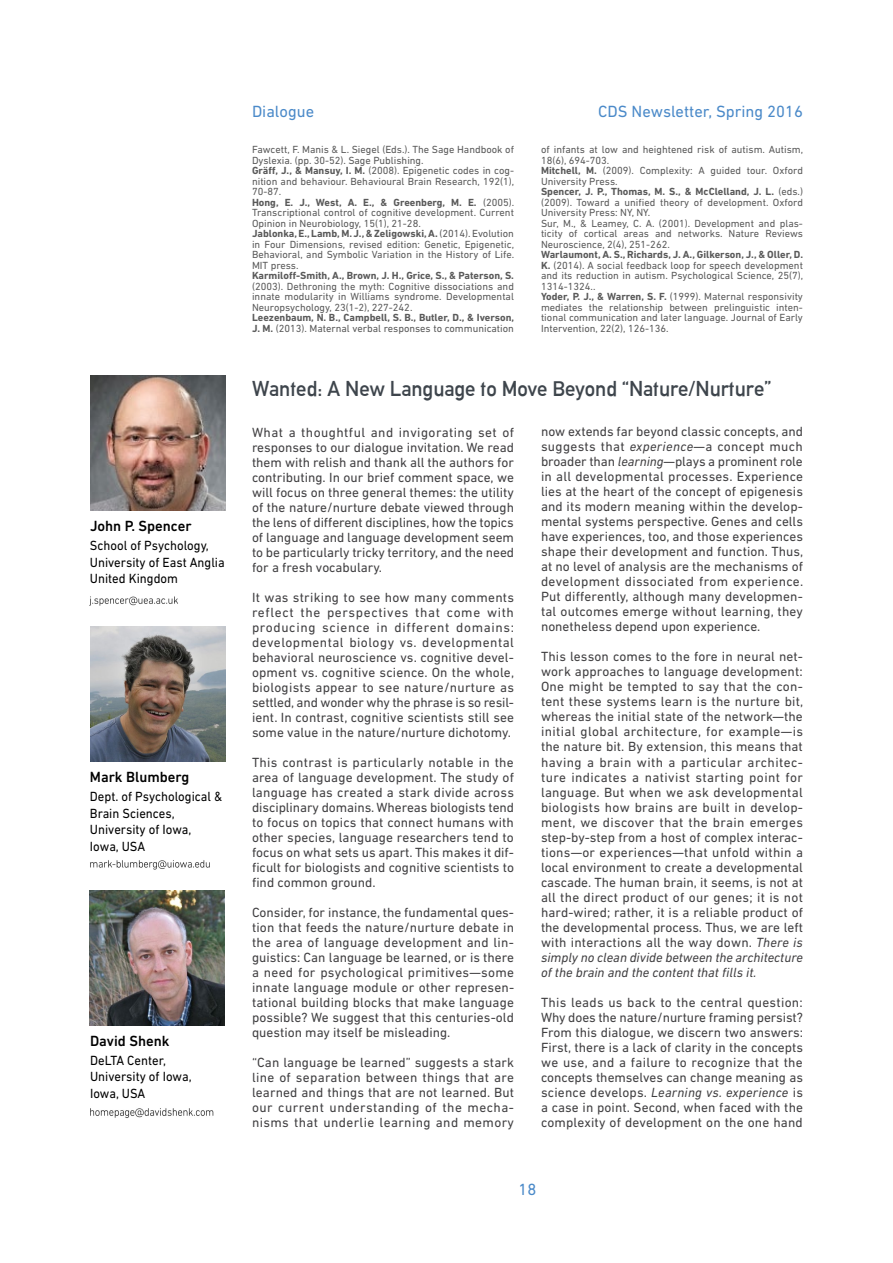
<style>
.page{position:relative;width:893px;height:1263px;background:#fff}
.page>*{position:absolute;margin:0;border:0;box-sizing:border-box;transform-origin:0 0}
.t1{font:21px "Alte DIN1451 Mittelschrift";color:#3e454c}
.t2{font:16.5px "DIN Next LT Pro";color:#4b8ac9}
.t3{font:500 15px "DIN Next LT Pro";color:#000}
.t4{font:13.5px/15px "DIN Next LT Pro";color:#414042;text-align:justify}
.t5{font:13.5px/16.5px "DIN Next LT Pro";color:#000;scale:.95 1}
.t6{font:10.5px/10.5px "DIN Next LT Pro";color:#5a5a5a}
.t7{font:700 10.5px/10.5px "DIN Next LT Pro";color:#5a5a5a}
.s1{font-weight:700}
.s2{font-weight:400}
.s3{font-style:italic}
</style>
<div class="page">
<img style="left:90px;top:376px;width:135px;height:135px">
<img style="left:90px;top:596px;width:88px;height:10px">
<img style="left:90px;top:626px;width:135px;height:135px">
<img style="left:90px;top:860px;width:120px;height:10px">
<img style="left:90px;top:890px;width:135px;height:135px">
<img style="left:90px;top:1108px;width:124px;height:10px">
<p class="t3" style="left:90px;top:517px;width:103px">John P. Spencer</p>
<p class="t5" style="left:90px;top:537px;width:143px">School of Psychology,<br>University of East Anglia<br>United Kingdom</p>
<p class="t3" style="left:90px;top:768px;width:101px">Mark Blumberg</p>
<p class="t5" style="left:90px;top:788px;width:141px">Dept. of Psychological &amp;<br>Brain Sciences,<br>University of Iowa,<br>Iowa, USA</p>
<p class="t3" style="left:90px;top:1032px;width:81px">David Shenk</p>
<p class="t5" style="left:90px;top:1052px;width:108px">DeLTA Center,<br>University of Iowa,<br>Iowa, USA</p>
<p class="t2" style="left:252px;top:102px;width:64px">Dialogue</p>
<p class="t2" style="left:598px;top:102px;width:206px">CDS Newsletter, Spring 2016</p>
<p class="t6" style="left:252px;top:144px;width:264px">Fawcett, F. Manis &amp; L. Siegel (Eds.). The Sage Handbook of Dyslexia. (pp. 30-52). Sage Publishing.<br><span class="s1">Gräff, J., &amp; Mansuy, I. M.</span> (2008). Epigenetic codes in cog&shy;nition and behaviour. Behavioural Brain Research, 192(1), 70-87.<br><span class="s1">Hong, E. J., West, A. E., &amp; Greenberg, M. E.</span> (2005).<br>Transcriptional control of cognitive development. Current Opinion in Neurobiology, 15(1), 21-28.<br><span class="s1">Jablonka, E., Lamb, M. J., &amp; Zeligowski, A.</span> (2014). Evolution in Four Dimensions, revised edition: Genetic, Epigenetic, Behavioral, and Symbolic Variation in the History of Life.<br>MIT press.</p>
<p class="t7" style="left:252px;top:270px;width:263px">Karmiloff-Smith, A., Brown, J. H., Grice, S., &amp; Paterson, S.</p>
<p class="t6" style="left:252px;top:281px;width:263px;text-align:justify">(2003). Dethroning the myth: Cognitive dissociations and innate modularity in Williams syndrome. Developmental Neuropsychology, 23(1-2), 227-242.</p>
<p class="t7" style="left:252px;top:312px;width:264px">Leezenbaum, N. B., Campbell, S. B., Butler, D., &amp; Iverson,<br>J. M. <span class="s2">(2013). Maternal verbal responses to communication</span></p>
<p class="t6" style="left:541px;top:144px;width:264px">of infants at low and heightened risk of autism. Autism, 18(6), 694-703.<br><span class="s1">Mitchell, M.</span> (2009). Complexity: A guided tour. Oxford University Press.<br><span class="s1">Spencer, J. P., Thomas, M. S., &amp; McClelland, J. L.</span> (eds.) (2009). Toward a unified theory of development. Oxford University Press: NY, NY.<br>Sur, M., &amp; Leamey, C. A. (2001). Development and plas&shy;ticity of cortical areas and networks. Nature Reviews Neuroscience, 2(4), 251-262.</p>
<p class="t6" style="left:541px;top:249px;width:264px"><span class="s1">Warlaumont, A. S., Richards, J. A., Gilkerson, J., &amp; Oller, D.<br>K.</span> (2014). A social feedback loop for speech development and its reduction in autism. Psychological Science, 25(7), 1314-1324..<br><span class="s1">Yoder, P. J., &amp; Warren, S. F.</span> (1999). Maternal responsivity mediates the relationship between prelinguistic inten&shy;tional communication and later language. Journal of Early Intervention, 22(2), 126-136.</p>
<h1 class="t1" style="left:252px;top:375px;width:521px">Wanted: A New Language to Move Beyond “Nature/Nurture”</h1>
<p class="t4" style="left:252px;top:424px;width:264px">What a thoughtful and invigorating set of responses to our dialogue invitation. We read them with relish and thank all the authors for contributing. In our brief comment space, we will focus on three general themes: the utility of the nature/nurture debate viewed through the lens of different disciplines, how the topics of language and language development seem to be particularly tricky territory, and the need for a fresh vocabulary.</p>
<p class="t4" style="left:252px;top:589px;width:264px">It was striking to see how many comments reflect the perspectives that come with producing science in different domains: developmental biology vs. developmental behavioral neuroscience vs. cognitive devel&shy;opment vs. cognitive science. On the whole, biologists appear to see nature/nurture as settled, and wonder why the phrase is so resil&shy;ient. In contrast, cognitive scientists still see some value in the nature/nurture dichotomy.</p>
<p class="t4" style="left:252px;top:754px;width:264px">This contrast is particularly notable in the area of language development. The study of language has created a stark divide across disciplinary domains. Whereas biologists tend to focus on topics that connect humans with other species, language researchers tend to focus on what sets us apart. This makes it dif&shy;ficult for biologists and cognitive scientists to find common ground.</p>
<p class="t4" style="left:252px;top:904px;width:264px">Consider, for instance, the fundamental ques&shy;tion that feeds the nature/nurture debate in the area of language development and lin&shy;guistics: Can language be learned, or is there a need for psychological primitives—some innate language module or other represen&shy;tational building blocks that make language possible? We suggest that this centuries-old question may itself be misleading.</p>
<p class="t4" style="left:252px;top:1054px;width:264px">“Can language be learned” suggests a stark line of separation between things that are learned and things that are not learned. But our current understanding of the mecha&shy;nisms that underlie learning and memory</p>
<p class="t4" style="left:541px;top:424px;width:264px">now extends far beyond classic concepts, and suggests that <span class="s3">experience</span>—a concept much broader than <span class="s3">learning</span>—plays a prominent role in all developmental processes. Experience lies at the heart of the concept of epigenesis and its modern meaning within the develop&shy;mental systems perspective. Genes and cells have experiences, too, and those experiences shape their development and function. Thus, at no level of analysis are the mechanisms of development dissociated from experience.<br>Put differently, although many developmen&shy;tal outcomes emerge without learning, they nonetheless depend upon experience.</p>
<p class="t4" style="left:541px;top:649px;width:264px">This lesson comes to the fore in neural net&shy;work approaches to language development:<br>One might be tempted to say that the con&shy;tent these systems learn is the nurture bit, whereas the initial state of the network—the initial global architecture, for example—is the nature bit. By extension, this means that having a brain with a particular architec&shy;ture indicates a nativist starting point for language. But when we ask developmental biologists how brains are built in develop&shy;ment, we discover that the brain emerges step-by-step from a host of complex interac&shy;tions—or experiences—that unfold within a local environment to create a developmental cascade. The human brain, it seems, is not at all the direct product of our genes; it is not hard-wired; rather, it is a reliable product of the developmental process. Thus, we are left with interactions all the way down. <span class="s3">There is simply no clean divide between the architecture of the brain and the content that fills it.</span></p>
<p class="t4" style="left:541px;top:994px;width:264px">This leads us back to the central question:<br>Why does the nature/nurture framing persist?<br>From this dialogue, we discern two answers:<br>First, there is a lack of clarity in the concepts we use, and a failure to recognize that the concepts themselves can change meaning as science develops. <span class="s3">Learning vs. experience</span> is a case in point. Second, when faced with the complexity of development on the one hand</p>
<p class="t2" style="left:519px;top:1180px;width:19px">18</p>
</div>
